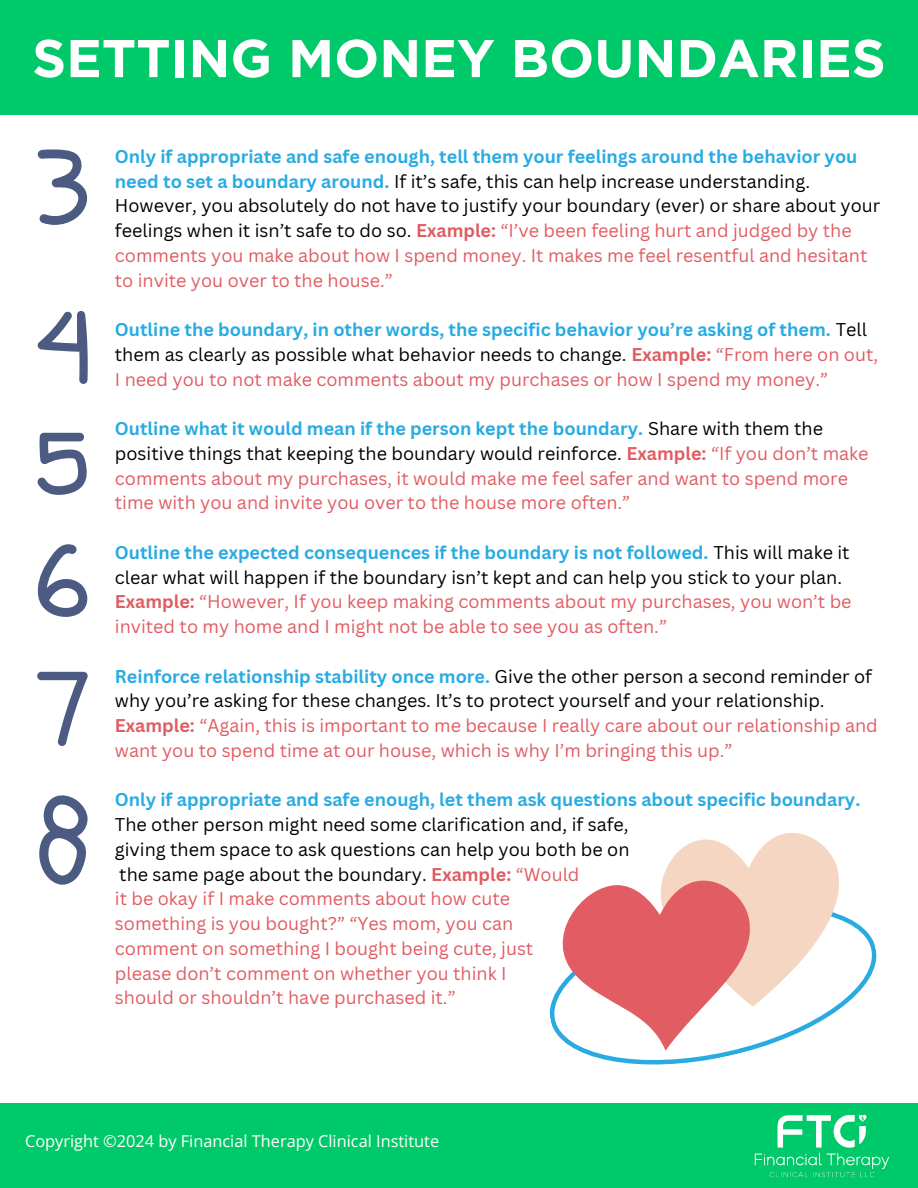
<style>
.page{position:relative;width:918px;height:1188px;background:#fff}
.page>*{position:absolute;margin:0;border:0;box-sizing:border-box;transform-origin:0 0}
.t1{font:700 53.1px "Gotham";color:#fff}
.t2{font:18px/24.8px "Canva Sans";color:#e15c62}
.t3{font:18px/24.8px "Canva Sans";color:#000}
.t4{font:700 18px/24.8px "Canva Sans";color:#29abe2}
.t5{font:16.35px "Open Sans";color:#fff}
.s1{font-weight:700;color:#29abe2}
.s2{font-weight:700;color:#e15c62}
.s3{color:#e15c62}
.s4{color:#000}
.s5{font-weight:700}
.s6{font-weight:400;color:#000}
</style>
<div class="page">
<div style="left:0;top:0;width:918px;height:115px;background:#00c969"></div>
<div style="left:0;top:1103px;width:918px;height:85px;background:#00c969"></div>
<img style="left:754px;top:1114px;width:136px;height:64px">
<svg style="left:579px;top:918px;width:298px;height:147px"></svg>
<svg style="left:549px;top:833px;width:298px;height:218px"></svg>
<svg style="left:37px;top:149px;width:51px;height:76px"></svg>
<svg style="left:37px;top:311px;width:51px;height:73px"></svg>
<svg style="left:37px;top:432px;width:50px;height:63px"></svg>
<svg style="left:37px;top:544px;width:51px;height:73px"></svg>
<svg style="left:37px;top:671px;width:51px;height:75px"></svg>
<svg style="left:39px;top:795px;width:49px;height:90px"></svg>
<p class="t1" style="left:32px;top:26px;width:855px">SETTING MONEY BOUNDARIES</p>
<h1 class="t3" style="left:115px;top:143px;width:767px"><span class="s1">Only if appropriate and safe enough, tell them your feelings around the behavior you need to set a boundary around.</span> If it’s safe, this can help increase understanding.<br>However, you absolutely do not have to justify your boundary (ever) or share about your feelings when it isn’t safe to do so. <span class="s2">Example:</span> <span class="s3">“I’ve been feeling hurt and judged by the comments you make about how I spend money. It makes me feel resentful and hesitant to invite you over to the house.”</span></h1>
<p class="t2" style="left:115px;top:317px;width:765px"><span class="s1">Outline the boundary, in other words, the specific behavior you’re asking of them.</span> <span class="s4">Tell them as clearly as possible what behavior needs to change.</span> <span class="s5">Example:</span> “From here on out,<br>I need you to not make comments about my purchases or how I spend my money.”</p>
<p class="t2" style="left:115px;top:416px;width:755px"><span class="s1">Outline what it would mean if the person kept the boundary.</span> <span class="s4">Share with them the positive things that keeping the boundary would reinforce.</span> <span class="s5">Example:</span> “If you don’t make comments about my purchases, it would make me feel safer and want to spend more time with you and invite you over to the house more often.”</p>
<p class="t2" style="left:115px;top:539px;width:738px"><span class="s1">Outline the expected consequences if the boundary is not followed.</span> <span class="s4">This will make it clear what will happen if the boundary isn’t kept and can help you stick to your plan.<br></span><span class="s5">Example:</span> “However, If you keep making comments about my purchases, you won’t be invited to my home and I might not be able to see you as often.”</p>
<p class="t2" style="left:115px;top:663px;width:764px"><span class="s1">Reinforce relationship stability once more.</span> <span class="s4">Give the other person a second reminder of why you’re asking for these changes. It’s to protect yourself and your relationship.<br></span><span class="s5">Example:</span> “Again, this is important to me because I really care about our relationship and want you to spend time at our house, which is why I’m bringing this up.”</p>
<p class="t4" style="left:115px;top:787px;width:747px">Only if appropriate and safe enough, let them ask questions about specific boundary.<br><span class="s6">The other person might need some clarification and, if safe,</span></p>
<p class="t3" style="left:115px;top:836px;width:516px">giving them space to ask questions can help you both be on</p>
<p class="t3" style="left:119px;top:861px;width:462px">the same page about the boundary. <span class="s2">Example:</span> <span class="s3">“Would</span></p>
<p class="t2" style="left:115px;top:886px;width:397px">it be okay if I make comments about how cute</p>
<p class="t2" style="left:115px;top:911px;width:400px">something is you bought?” “Yes mom, you can</p>
<p class="t2" style="left:115px;top:935px;width:420px">comment on something I bought being cute, just</p>
<p class="t2" style="left:115px;top:960px;width:393px">please don’t comment on whether you think I</p>
<p class="t2" style="left:115px;top:985px;width:342px">should or shouldn’t have purchased it.”</p>
<p class="t5" style="left:25px;top:1130px;width:416px">Copyright ©2024 by Financial Therapy Clinical Institute</p>
</div>
